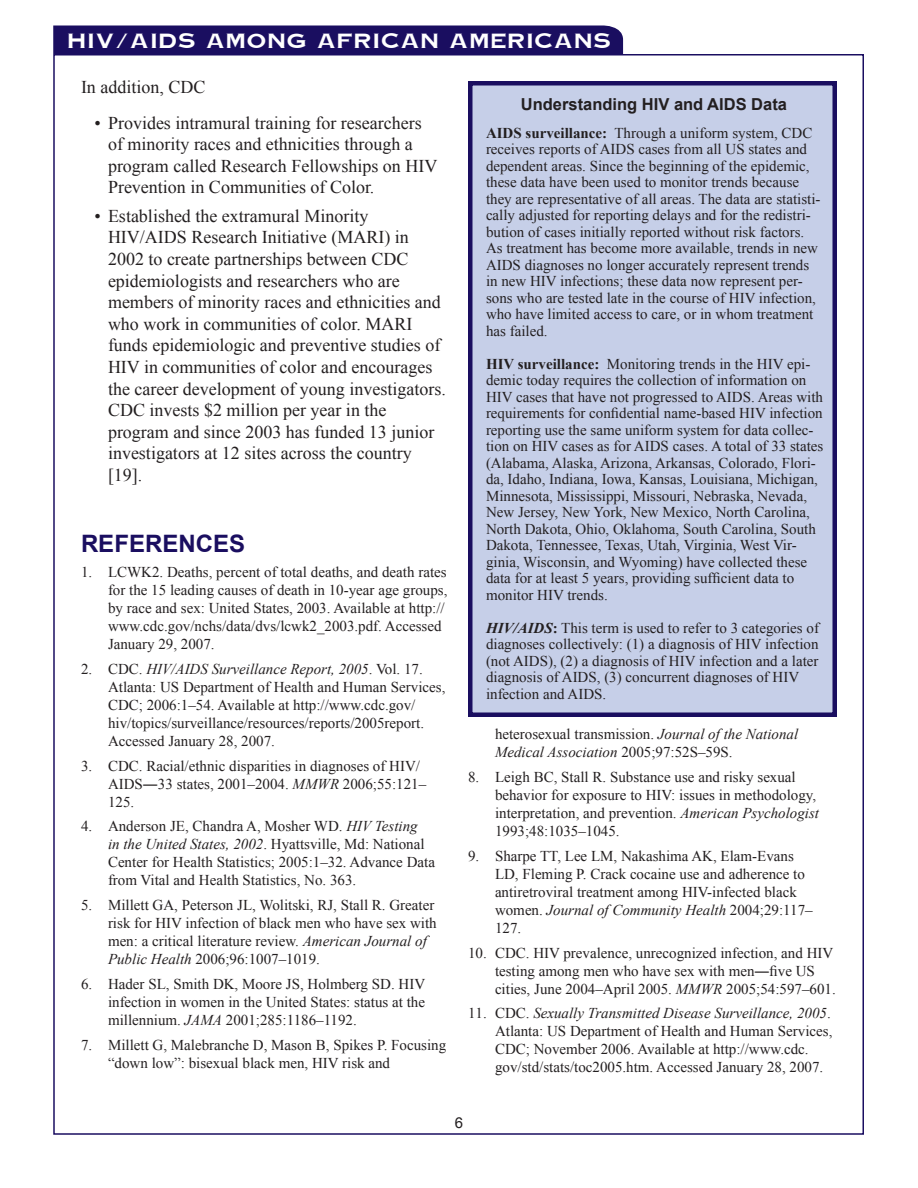
<style>
.page{position:relative;width:918px;height:1188px;background:#fff}
.page>*{position:absolute;margin:0;border:0;box-sizing:border-box;transform-origin:0 0}
.t1{font:700 24px "Arial";color:#1a0e60}
.t2{font:18px/21.6px "Times New Roman";color:#231f20}
.t3{font:700 18px "Copper Pot";letter-spacing:.1em;color:#fff}
.t4{font:700 16.5px "Arial";color:#231f20}
.t5{font:15px/18px "Times New Roman";color:#231f20}
.s1{font-weight:700}
.s2{font-weight:700;font-style:italic}
.s3{font-style:italic}
</style>
<div class="page">
<div style="left:53px;top:25px;width:571px;height:30px;background:#1a0e60"></div>
<div style="left:470px;top:83px;width:365px;height:632px;background:#c6cfe8"></div>
<div style="left:468px;top:81px;width:369px;height:636px;border:4px solid #1a0e60"></div>
<p class="t3" style="left:68px;top:27px;width:544px">HIV/AIDS AMONG AFRICAN AMERICANS</p>
<p class="t2" style="left:81px;top:76px;width:126px">In addition, CDC</p>
<p class="t2" style="left:108px;top:111px;width:331px;text-indent:-14px">• Provides intramural training for researchers of minority races and ethnicities through a program called Research Fellowships on HIV Prevention in Communities of Color.</p>
<p class="t2" style="left:108px;top:205px;width:339px;text-indent:-14px">• Established the extramural Minority HIV/AIDS Research Initiative (MARI) in 2002 to create partnerships between CDC epidemiologists and researchers who are members of minority races and ethnicities and who work in communities of color. MARI funds epidemiologic and preventive studies of HIV in communities of color and encourages the career development of young investigators.<br>CDC invests $2 million per year in the program and since 2003 has funded 13 junior investigators at 12 sites across the country [19].</p>
<p class="t4" style="left:521px;top:93px;width:268px">Understanding HIV and AIDS Data</p>
<p class="t5" style="left:486px;top:124px;width:336px;line-height:16.5px"><span class="s1">AIDS surveillance:</span> Through a uniform system, CDC receives reports of AIDS cases from all US states and dependent areas. Since the beginning of the epidemic, these data have been used to monitor trends because they are representative of all areas. The data are statisti&shy;cally adjusted for reporting delays and for the redistri&shy;bution of cases initially reported without risk factors.<br>As treatment has become more available, trends in new AIDS diagnoses no longer accurately represent trends in new HIV infections; these data now represent per&shy;sons who are tested late in the course of HIV infection, who have limited access to care, or in whom treatment has failed.</p>
<p class="t5" style="left:486px;top:355px;width:339px;line-height:16.5px"><span class="s1">HIV surveillance:</span> Monitoring trends in the HIV epi&shy;demic today requires the collection of information on HIV cases that have not progressed to AIDS. Areas with requirements for confidential name-based HIV infection reporting use the same uniform system for data collec&shy;tion on HIV cases as for AIDS cases. A total of 33 states (Alabama, Alaska, Arizona, Arkansas, Colorado, Flori&shy;da, Idaho, Indiana, Iowa, Kansas, Louisiana, Michigan, Minnesota, Mississippi, Missouri, Nebraska, Nevada, New Jersey, New York, New Mexico, North Carolina, North Dakota, Ohio, Oklahoma, South Carolina, South Dakota, Tennessee, Texas, Utah, Virginia, West Vir&shy;ginia, Wisconsin, and Wyoming) have collected these data for at least 5 years, providing sufficient data to monitor HIV trends.</p>
<p class="t5" style="left:486px;top:619px;width:335px;line-height:16.5px"><span class="s2">HIV/AIDS</span><span class="s1">:</span> This term is used to refer to 3 categories of diagnoses collectively: (1) a diagnosis of HIV infection (not AIDS), (2) a diagnosis of HIV infection and a later diagnosis of AIDS, (3) concurrent diagnoses of HIV infection and AIDS.</p>
<h1 class="t1" style="left:81px;top:528px;width:166px">REFERENCES</h1>
<p class="t5" style="left:108px;top:563px;width:341px">LCWK2. Deaths, percent of total deaths, and death rates for the 15 leading causes of death in 10-year age groups, by race and sex: United States, 2003. Available at http:// www.cdc.gov/nchs/data/dvs/lcwk2_2003.pdf. Accessed January 29, 2007.</p>
<p class="t5" style="left:108px;top:660px;width:339px">CDC. <span class="s3">HIV/AIDS Surveillance Report, 2005</span>. Vol. 17.<br>Atlanta: US Department of Health and Human Services, CDC; 2006:1–54. Available at http://www.cdc.gov/ hiv/topics/surveillance/resources/reports/2005report.<br>Accessed January 28, 2007.</p>
<p class="t5" style="left:108px;top:756px;width:320px">CDC. Racial/ethnic disparities in diagnoses of HIV/<br>AIDS―33 states, 2001–2004. <span class="s3">MMWR</span> 2006;55:121–<br>125.</p>
<p class="t5" style="left:108px;top:817px;width:329px">Anderson JE, Chandra A, Mosher WD. <span class="s3">HIV Testing<br>in the United States, 2002</span>. Hyattsville, Md: National Center for Health Statistics; 2005:1–32. Advance Data from Vital and Health Statistics, No. 363.</p>
<p class="t5" style="left:108px;top:896px;width:330px">Millett GA, Peterson JL, Wolitski, RJ, Stall R. Greater risk for HIV infection of black men who have sex with men: a critical literature review. <span class="s3">American Journal of Public Health</span> 2006;96:1007–1019.</p>
<p class="t5" style="left:108px;top:975px;width:319px;text-align:justify">Hader SL, Smith DK, Moore JS, Holmberg SD. HIV infection in women in the United States: status at the millennium. <span class="s3">JAMA</span> 2001;285:1186–1192.</p>
<p class="t5" style="left:108px;top:1035px;width:340px">Millett G, Malebranche D, Mason B, Spikes P. Focusing “down low”: bisexual black men, HIV risk and</p>
<p class="t5" style="left:81px;top:563px;width:13px">1.</p>
<p class="t5" style="left:81px;top:660px;width:13px">2.</p>
<p class="t5" style="left:495px;top:725px;width:305px">heterosexual transmission. <span class="s3">Journal of the National<br>Medical Association</span> 2005;97:52S–59S.</p>
<p class="t5" style="left:495px;top:768px;width:326px">Leigh BC, Stall R. Substance use and risky sexual behavior for exposure to HIV: issues in methodology, interpretation, and prevention. <span class="s3">American Psychologist </span>1993;48:1035–1045.</p>
<p class="t5" style="left:495px;top:847px;width:319px">Sharpe TT, Lee LM, Nakashima AK, Elam-Evans LD, Fleming P. Crack cocaine use and adherence to antiretroviral treatment among HIV-infected black women. <span class="s3">Journal of Community Health</span> 2004;29:117– 127.</p>
<p class="t5" style="left:495px;top:943px;width:342px">CDC. HIV prevalence, unrecognized infection, and HIV testing among men who have sex with men―five US cities, June 2004–April 2005. <span class="s3">MMWR</span> 2005;54:597–601.</p>
<p class="t5" style="left:495px;top:1004px;width:339px">CDC. <span class="s3">Sexually Transmitted Disease Surveillance, 2005</span>.<br>Atlanta: US Department of Health and Human Services, CDC; November 2006. Available at http://www.cdc. gov/std/stats/toc2005.htm. Accessed January 28, 2007.</p>
<p class="t5" style="left:81px;top:756px;width:13px">3.</p>
<p class="t5" style="left:468px;top:768px;width:13px">8.</p>
<p class="t5" style="left:81px;top:817px;width:13px">4.</p>
<p class="t5" style="left:468px;top:847px;width:13px">9.</p>
<p class="t5" style="left:81px;top:896px;width:13px">5.</p>
<p class="t5" style="left:468px;top:943px;width:20px">10.</p>
<p class="t5" style="left:81px;top:975px;width:13px">6.</p>
<p class="t5" style="left:468px;top:1004px;width:20px">11.</p>
<p class="t5" style="left:81px;top:1035px;width:13px">7.</p>
</div>
